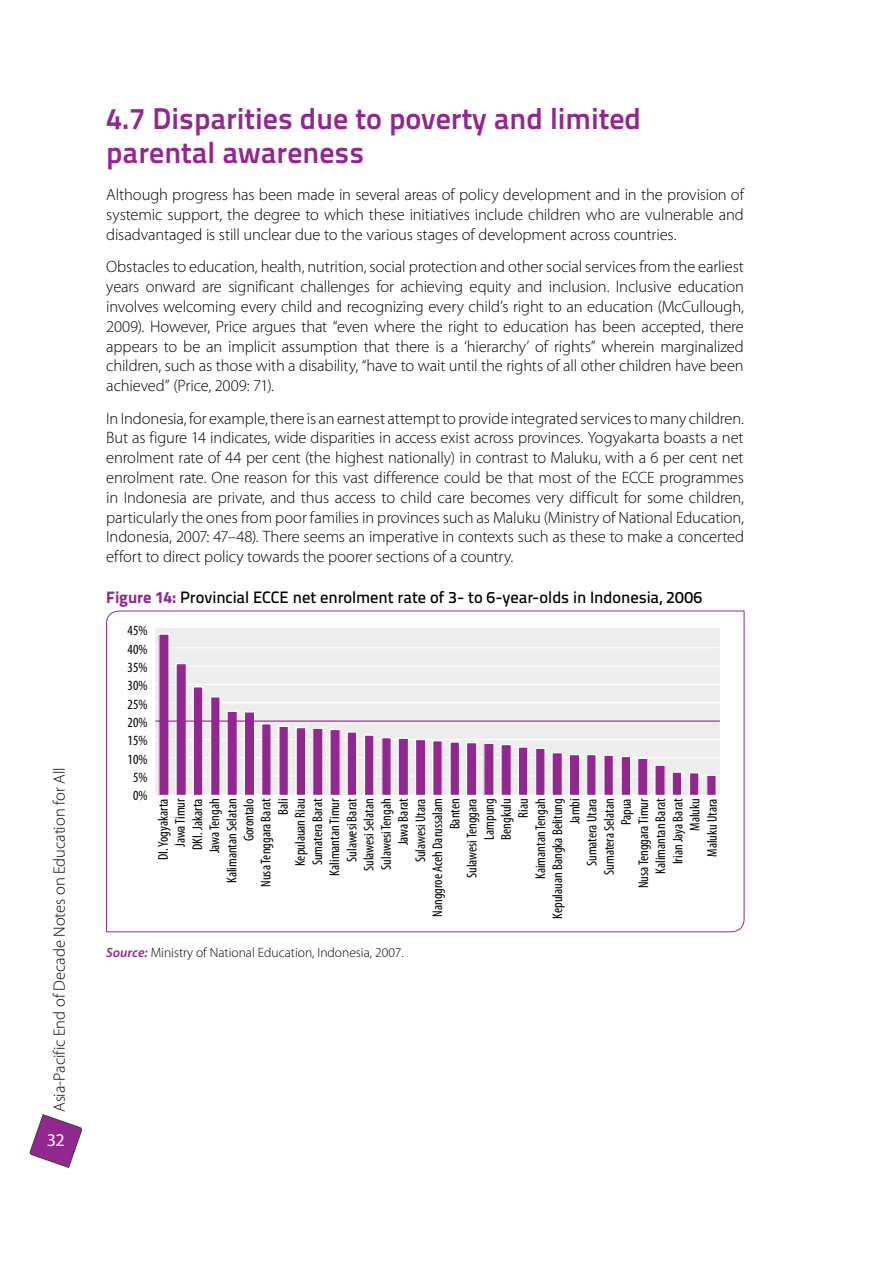
<style>
.page{position:relative;width:893px;height:1263px;background:#fff}
.page>*{position:absolute;margin:0;border:0;box-sizing:border-box;transform-origin:0 0}
.t1{font:30px/34.5px "Titillium Text 25 L 800 wt";color:#92278f}
.t2{font:18px "Myriad Pro";color:#fff}
.t3{font:300 16.5px/19.8px "Myriad Pro";letter-spacing:-.005em;color:#000;text-align:justify}
.t4{font:16.5px "Titillium Text 25 L 600 wt";letter-spacing:-.005em;color:#000}
.t5{font:condensed 14.1px/17.1px "Myriad Pro";color:#000;text-align:right}
.t6{font:300 13.5px "Myriad Pro";color:#000}
.s1{font-family:"Titillium Text 25 L 999 wt";color:#92278f}
.s2{font-weight:600;font-style:italic;color:#92278f}
</style>
<div class="page">
<svg style="left:29px;top:1114px;width:53px;height:54px"></svg>
<svg style="left:106px;top:611px;width:638px;height:321px"></svg>
<p class="t3" style="left:50px;top:1112px;width:346px;rotate:-90deg">Asia-Pacific End of Decade Notes on Education for All</p>
<p class="t2" style="left:47px;top:1133px;width:19px">32</p>
<h1 class="t1" style="left:106px;top:105px;width:536px">4.7 Disparities due to poverty and limited parental awareness</h1>
<p class="t3" style="left:106px;top:186px;width:639px">Although progress has been made in several areas of policy development and in the provision of systemic support, the degree to which these initiatives include children who are vulnerable and disadvantaged is still unclear due to the various stages of development across countries.</p>
<p class="t3" style="left:106px;top:258px;width:639px">Obstacles to education, health, nutrition, social protection and other social services from the earliest years onward are significant challenges for achieving equity and inclusion. Inclusive education involves welcoming every child and recognizing every child’s right to an education (McCullough, 2009). However, Price argues that “even where the right to education has been accepted, there appears to be an implicit assumption that there is a ‘hierarchy’ of rights” wherein marginalized children, such as those with a disability, “have to wait until the rights of all other children have been achieved” (Price, 2009: 71).</p>
<p class="t3" style="left:106px;top:409px;width:639px">In Indonesia, for example, there is an earnest attempt to provide integrated services to many children.<br>But as figure 14 indicates, wide disparities in access exist across provinces. Yogyakarta boasts a net enrolment rate of 44 per cent (the highest nationally) in contrast to Maluku, with a 6 per cent net enrolment rate. One reason for this vast difference could be that most of the ECCE programmes in Indonesia are private, and thus access to child care becomes very difficult for some children, particularly the ones from poor families in provinces such as Maluku (Ministry of National Education, Indonesia, 2007: 47–48). There seems an imperative in contexts such as these to make a concerted effort to direct policy towards the poorer sections of a country.</p>
<p class="t4" style="left:106px;top:591px;width:597px"><span class="s1">Figure 14:</span> Provincial ECCE net enrolment rate of 3- to 6-year-olds in Indonesia, 2006</p>
<p class="t5" style="left:128px;top:623px;width:21px">45%</p>
<p class="t5" style="left:128px;top:641px;width:21px">40%</p>
<p class="t5" style="left:128px;top:660px;width:21px">35%</p>
<p class="t5" style="left:128px;top:678px;width:21px">30%</p>
<p class="t5" style="left:128px;top:696px;width:21px">25%</p>
<p class="t5" style="left:128px;top:715px;width:21px">20%</p>
<p class="t5" style="left:128px;top:733px;width:21px">15%</p>
<p class="t5" style="left:128px;top:751px;width:21px">10%</p>
<p class="t5" style="left:133px;top:770px;width:16px">5%</p>
<p class="t5" style="left:133px;top:788px;width:16px">0%</p>
<p class="t5" style="left:155px;top:919px;width:122px;rotate:-90deg">DI. Yogyakarta<br>Jawa Timur<br>DKI. Jakarta<br>Jawa Tengah<br>Kalimantan Selatan<br>Gorontalo<br>Nusa Tenggara Barat<br>Bali<br>Kepulauan Riau<br>Sumatera Barat<br>Kalimantan Timur<br>Sulawesi Barat<br>Sulawesi Selatan<br>Sulawesi Tengah<br>Jawa Barat<br>Sulawesi Utara<br>Nanggroe Aceh Darussalam<br>Banten<br>Sulawesi Tenggara<br>Lampung<br>Bengkulu<br>Riau<br>Kaimantan Tengah<br>Kepulauan Bangka Belitung<br>Jambi<br>Sumatera Utara<br>Sumatera Selatan<br>Papua<br>Nusa Tenggara Timur<br>Kalimantan Barat<br>Irian Jaya Barat<br>Maluku<br>Maluku Utara</p>
<p class="t6" style="left:106px;top:947px;width:299px"><span class="s2">Source:</span> Ministry of National Education, Indonesia, 2007.</p>
</div>
